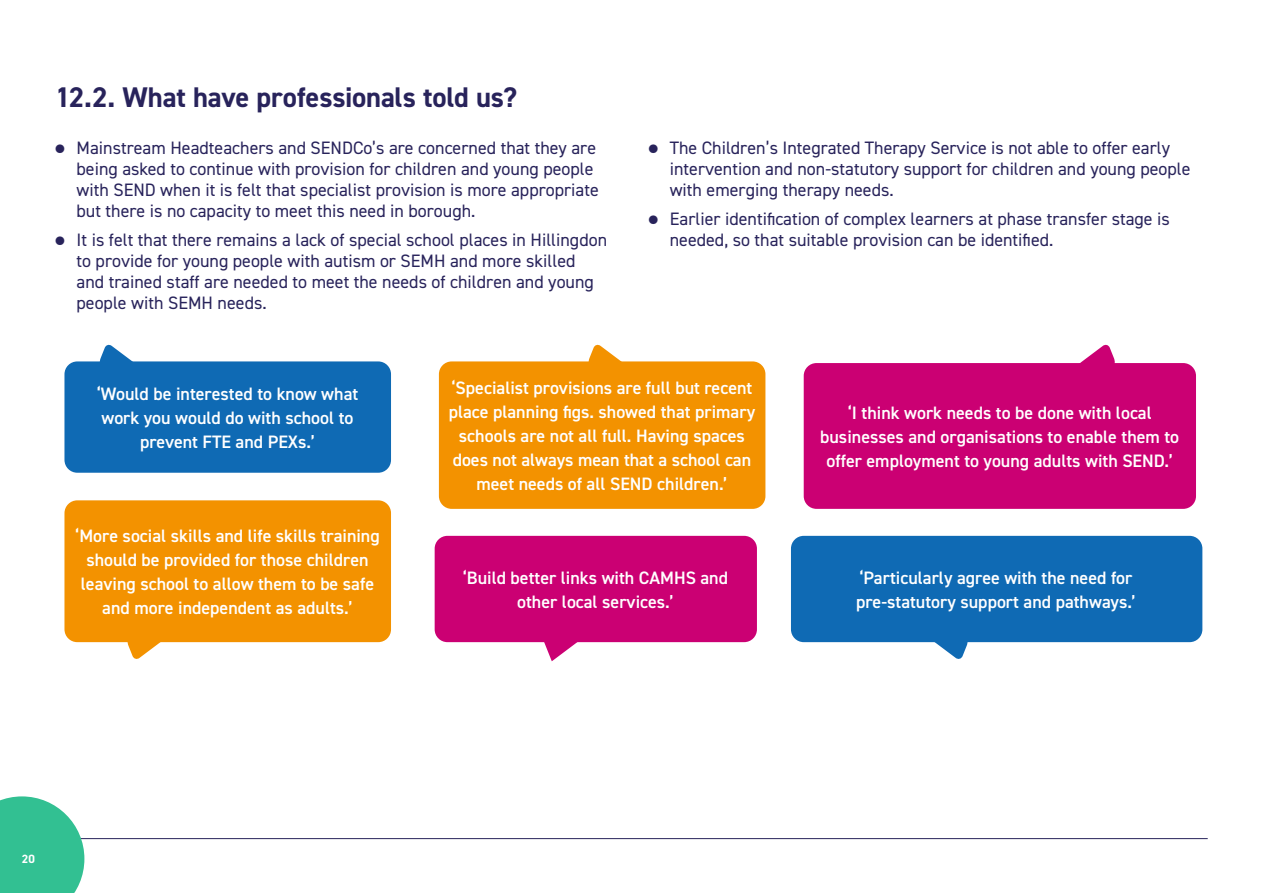
<style>
.page{position:relative;width:1263px;height:893px;background:#fff}
.page>*{position:absolute;margin:0;border:0;box-sizing:border-box;transform-origin:0 0}
.t1{font:700 28.5px "DIN2014";letter-spacing:-.005em;color:#28235b}
.t2{font:18px/21px "DIN2014";color:#28235b}
.t3{font:600 18px/24px "DIN2014";color:#fff;text-align:center}
.t4{font:700 12px "DIN2014";color:#fff}
.s1{font-weight:800;font-size:33px}
</style>
<div class="page">
<div style="left:435px;top:536px;width:322px;height:106px;background:#cb0073;border-radius:13px"></div>
<div style="left:804px;top:363px;width:392px;height:146px;background:#cb0073;border-radius:13px"></div>
<div style="left:791px;top:536px;width:411px;height:106px;background:#0f6ab4;border-radius:13px"></div>
<div style="left:64px;top:361px;width:327px;height:112px;background:#0f6ab4;border-radius:13px"></div>
<div style="left:64px;top:500px;width:327px;height:142px;background:#f39200;border-radius:13px"></div>
<div style="left:439px;top:361px;width:326px;height:148px;background:#f39200;border-radius:13px"></div>
<svg style="left:541px;top:642px;width:48px;height:19px"></svg>
<svg style="left:928px;top:642px;width:41px;height:17px"></svg>
<svg style="left:126px;top:642px;width:41px;height:17px"></svg>
<svg style="left:587px;top:344px;width:41px;height:18px"></svg>
<svg style="left:98px;top:344px;width:41px;height:18px"></svg>
<svg style="left:1075px;top:344px;width:41px;height:20px"></svg>
<hr style="left:55px;top:838px;width:1153px;height:1px;background:#28235b">
<svg style="left:0;top:796px;width:84px;height:97px;background:#49c79e"></svg>
<h1 class="t1" style="left:55px;top:78px;width:463px">12.2. What have professionals told us?</h1>
<p class="t2" style="left:77px;top:137px;width:524px;text-indent:-21px"><span class="s1">•</span> Mainstream Headteachers and SENDCo’s are concerned that they are being asked to continue with provision for children and young people with SEND when it is felt that specialist provision is more appropriate but there is no capacity to meet this need in borough.</p>
<p class="t2" style="left:77px;top:229px;width:532px;text-indent:-21px"><span class="s1">•</span> It is felt that there remains a lack of special school places in Hillingdon to provide for young people with autism or SEMH and more skilled and trained staff are needed to meet the needs of children and young people with SEMH needs.</p>
<p class="t2" style="left:670px;top:137px;width:522px;text-indent:-21px"><span class="s1">•</span> The Children’s Integrated Therapy Service is not able to offer early intervention and non-statutory support for children and young people with emerging therapy needs.</p>
<p class="t2" style="left:670px;top:208px;width:502px;text-indent:-21px"><span class="s1">•</span> Earlier identification of complex learners at phase transfer stage is needed, so that suitable provision can be identified.</p>
<p class="t3" style="left:97px;top:381px;width:263px">‘Would be interested to know what work you would do with school to prevent FTE and PEXs.’</p>
<p class="t3" style="left:75px;top:524px;width:306px">‘More social skills and life skills training should be provided for those children leaving school to allow them to be safe and more independent as adults.’</p>
<p class="t3" style="left:449px;top:376px;width:308px">‘Specialist provisions are full but recent place planning figs. showed that primary schools are not all full. Having spaces does not always mean that a school can meet needs of all SEND children.’</p>
<p class="t3" style="left:463px;top:565px;width:267px">‘Build better links with CAMHS and other local services.’</p>
<p class="t3" style="left:820px;top:400px;width:360px">‘I think work needs to be done with local businesses and organisations to enable them to offer employment to young adults with SEND.’</p>
<p class="t3" style="left:856px;top:565px;width:281px;text-align:left">‘Particularly agree with the need for pre-statutory support and pathways.’</p>
<p class="t4" style="left:22px;top:851px;width:14px">20</p>
</div>
